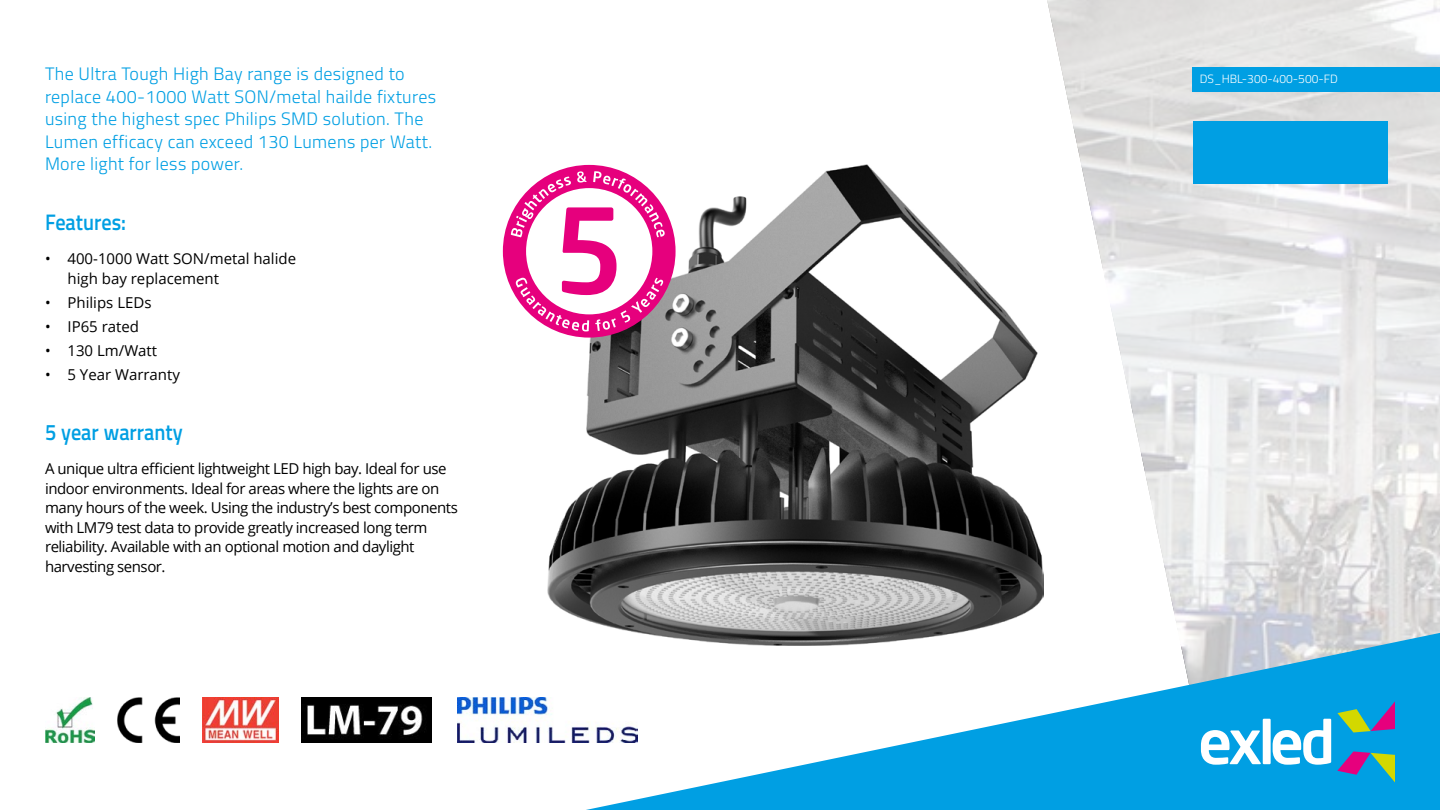
<style>
.page{position:relative;width:1440px;height:810px;background:#fff}
.page>*{position:absolute;margin:0;border:0;box-sizing:border-box;transform-origin:0 0}
.t1{font:600 22.5px "Titillium Web";color:#009fe3;scale:.9 1}
.t2{font:300 18px/22.5px "Titillium Web";letter-spacing:.02em;color:#009fe3}
.t3{font:15px/19.5px "Open Sans";letter-spacing:-.03em;color:#000}
.t4{font:15px/19.5px "Open Sans";color:#000}
.t5{font:300 12px "Titillium Web";color:#fff}
</style>
<div class="page">
<svg style="left:1047px;top:0;width:393px;height:631px"></svg>
<img style="left:548px;top:165px;width:496px;height:466px">
<div style="left:503px;top:165px;width:173px;height:173px;background:#e6007d;border-radius:50%"></div>
<svg style="left:511px;top:171px;width:154px;height:160px"></svg>
<div style="left:1193px;top:122px;width:195px;height:62px;background:#009fe3"></div>
<img style="left:117px;top:697px;width:63px;height:45px">
<img style="left:202px;top:697px;width:77px;height:45px">
<img style="left:45px;top:697px;width:50px;height:45px">
<img style="left:301px;top:698px;width:130px;height:44px">
<img style="left:458px;top:698px;width:102px;height:44px">
<div style="left:1192px;top:68px;width:248px;height:24px;background:#009fe3"></div>
<svg style="left:560px;top:631px;width:880px;height:179px"></svg>
<svg style="left:1201px;top:730px;width:60px;height:35px"></svg>
<div style="left:1263px;top:719px;width:8px;height:45px;background:#fff"></div>
<svg style="left:1273px;top:719px;width:58px;height:46px"></svg>
<svg style="left:1337px;top:701px;width:58px;height:32px;background:#588e9d"></svg>
<svg style="left:1337px;top:751px;width:58px;height:31px;background:#5c85a0"></svg>
<p class="t2" style="left:45px;top:62px;width:393px">The Ultra Tough High Bay range is designed to replace 400-1000 Watt SON/metal hailde fixtures using the highest spec Philips SMD solution. The Lumen efficacy can exceed 130 Lumens per Watt.<br>More light for less power.</p>
<h1 class="t1" style="left:45px;top:206px;width:92px">Features:</h1>
<p class="t4" style="left:68px;top:249px;width:230px;text-indent:-22px">• 400-1000 Watt SON/metal halide high bay replacement</p>
<p class="t4" style="left:45px;top:292px;width:108px">• Philips LEDs</p>
<p class="t4" style="left:45px;top:316px;width:96px">• IP65 rated</p>
<p class="t4" style="left:45px;top:340px;width:114px">• 130 Lm/Watt</p>
<p class="t4" style="left:45px;top:364px;width:137px">• 5 Year Warranty</p>
<h1 class="t1" style="left:45px;top:416px;width:155px">5 year warranty</h1>
<p class="t3" style="left:45px;top:459px;width:414px">A unique ultra efficient lightweight LED high bay. Ideal for use indoor environments. Ideal for areas where the lights are on many hours of the week. Using the industry’s best components with LM79 test data to provide greatly increased long term reliability. Available with an optional motion and daylight harvesting sensor.</p>
<p class="t5" style="left:1200px;top:70px;width:140px">DS_HBL-300-400-500-FD</p>
</div>
